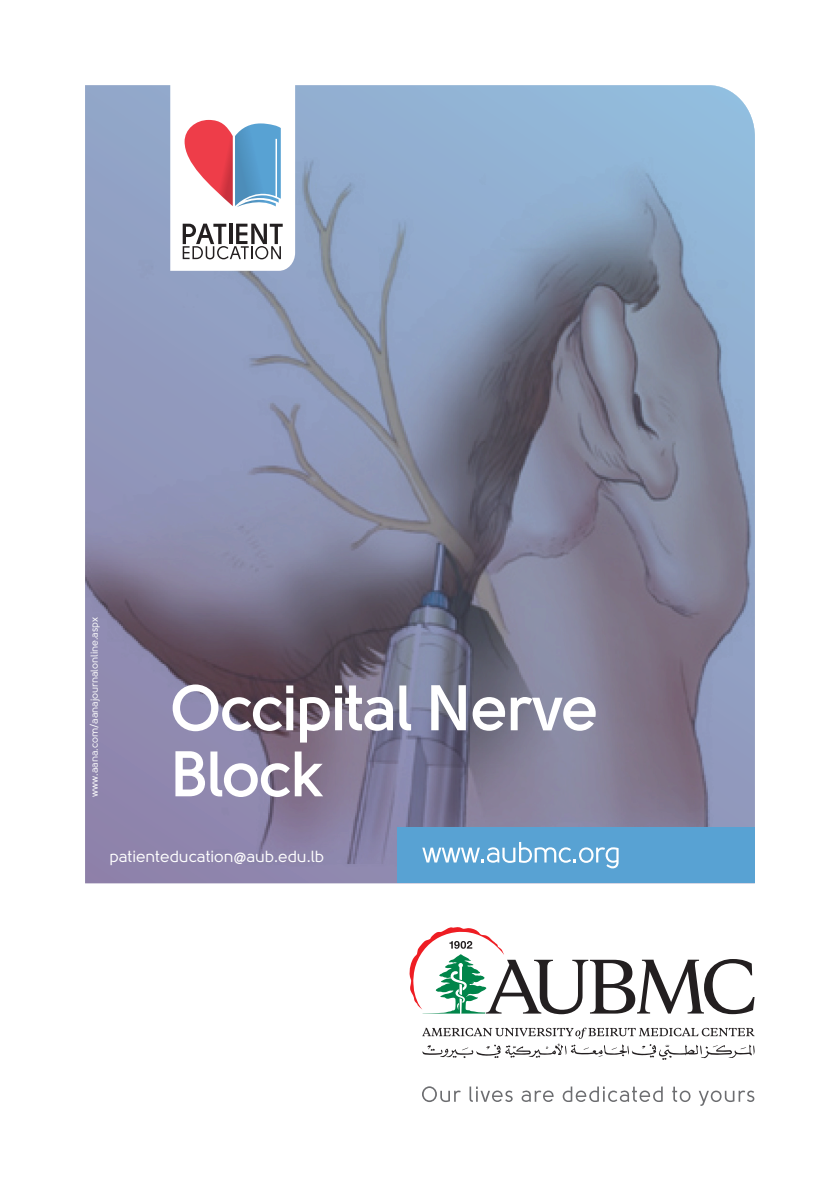
<style>
.page{position:relative;width:840px;height:1191px;background:#fff}
.page>*{position:absolute;margin:0;border:0;box-sizing:border-box;transform-origin:0 0}
.Pamphlet_Title{font:700 64px/66px "Solomon";letter-spacing:-.025em;color:#fff}
.white_adress{font:16px "Solomon";color:#fff}
.white_adress-2{font:10px "Solomon";color:#fff}
</style>
<div class="page">
<img style="left:85px;top:85px;width:669px;height:798px">
<svg style="left:409px;top:927px;width:345px;height:133px"></svg>
<svg style="left:422px;top:1086px;width:38px;height:16px"></svg>
<svg style="left:469px;top:1086px;width:43px;height:16px"></svg>
<svg style="left:521px;top:1090px;width:32px;height:12px"></svg>
<svg style="left:562px;top:1086px;width:100px;height:16px"></svg>
<svg style="left:672px;top:1086px;width:18px;height:16px"></svg>
<svg style="left:698px;top:1090px;width:56px;height:16px"></svg>
<div style="left:397px;top:827px;width:357px;height:56px;background:#58a2d3"></div>
<svg style="left:422px;top:842px;width:196px;height:26px"></svg>
<svg style="left:170px;top:85px;width:125px;height:186px"></svg>
<p class="white_adress-2" style="left:89px;top:797px;width:181px;rotate:-90deg">www.aana.com/aanajournalonline.aspx</p>
<p class="Pamphlet_Title" style="left:170px;top:675px;width:430px">Occipital Nerve<br>Block</p>
<p class="white_adress" style="left:109px;top:847px;width:216px">patienteducation@aub.edu.lb</p>
</div>
